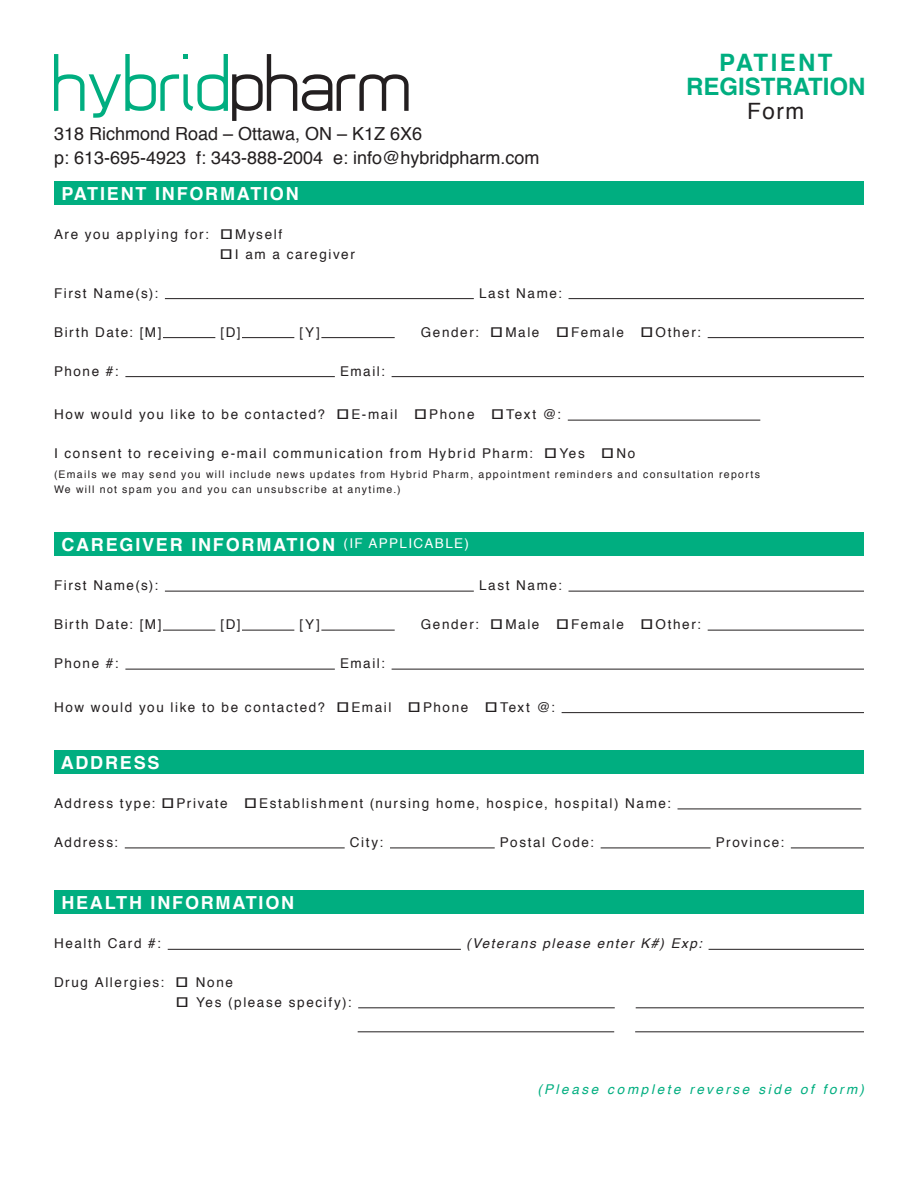
<style>
.page{position:relative;width:918px;height:1188px;background:#fff}
.page>*{position:absolute;margin:0;border:0;box-sizing:border-box;transform-origin:0 0}
.t1{font:700 24px "Helvetica";color:#00ae80}
.t2{font:700 24px "Helvetica";letter-spacing:.1em;color:#00ae80}
.t3{font:22.5px "Helvetica";color:#231f20}
.t4{font:18px "Helvetica";color:#231f20}
.t5{font:700 18px "Helvetica";letter-spacing:.1em;color:#fff}
.t6{font:13.5px "Helvetica";letter-spacing:.12em;color:#231f20}
.t7{font:13.5px "Helvetica";letter-spacing:.12em;color:#231f20;scale:1.35 1}
.t8{font:italic 13.5px "Helvetica";letter-spacing:.195em;color:#00ae80}
.t9{font:italic 13.5px "Helvetica";letter-spacing:.115em;color:#231f20}
.t10{font:10.5px "Helvetica";letter-spacing:.125em;color:#231f20}
</style>
<div class="page">
<div style="left:54px;top:182px;width:810px;height:23px;background:#00ae80"></div>
<div style="left:54px;top:532px;width:810px;height:24px;background:#00ae80"></div>
<div style="left:54px;top:750px;width:810px;height:24px;background:#00ae80"></div>
<div style="left:54px;top:891px;width:810px;height:23px;background:#00ae80"></div>
<hr style="left:165px;top:298px;width:309px;height:1px;background:#231f20">
<hr style="left:569px;top:298px;width:295px;height:1px;background:#231f20">
<hr style="left:163px;top:337px;width:52px;height:1px;background:#231f20">
<hr style="left:242px;top:337px;width:52px;height:1px;background:#231f20">
<hr style="left:321px;top:337px;width:74px;height:1px;background:#231f20">
<hr style="left:708px;top:337px;width:156px;height:1px;background:#231f20">
<hr style="left:125px;top:376px;width:210px;height:1px;background:#231f20">
<hr style="left:392px;top:376px;width:472px;height:1px;background:#231f20">
<hr style="left:568px;top:420px;width:192px;height:1px;background:#231f20">
<hr style="left:165px;top:591px;width:309px;height:1px;background:#231f20">
<hr style="left:569px;top:591px;width:295px;height:1px;background:#231f20">
<hr style="left:163px;top:630px;width:52px;height:1px;background:#231f20">
<hr style="left:242px;top:630px;width:52px;height:1px;background:#231f20">
<hr style="left:321px;top:630px;width:74px;height:1px;background:#231f20">
<hr style="left:708px;top:630px;width:156px;height:1px;background:#231f20">
<hr style="left:125px;top:669px;width:210px;height:1px;background:#231f20">
<hr style="left:392px;top:669px;width:472px;height:1px;background:#231f20">
<hr style="left:562px;top:712px;width:302px;height:1px;background:#231f20">
<hr style="left:678px;top:809px;width:183px;height:1px;background:#231f20">
<hr style="left:125px;top:848px;width:220px;height:1px;background:#231f20">
<hr style="left:390px;top:848px;width:105px;height:1px;background:#231f20">
<hr style="left:601px;top:848px;width:110px;height:1px;background:#231f20">
<hr style="left:791px;top:848px;width:73px;height:1px;background:#231f20">
<hr style="left:168px;top:949px;width:293px;height:1px;background:#231f20">
<hr style="left:709px;top:949px;width:155px;height:1px;background:#231f20">
<hr style="left:358px;top:1007px;width:257px;height:1px;background:#231f20">
<hr style="left:636px;top:1007px;width:228px;height:1px;background:#231f20">
<hr style="left:358px;top:1031px;width:256px;height:1px;background:#231f20">
<hr style="left:635px;top:1031px;width:229px;height:1px;background:#231f20">
<svg style="left:54px;top:54px;width:355px;height:67px"></svg>
<p class="t4" style="left:54px;top:120px;width:370px">318 Richmond Road – Ottawa, ON – K1Z 6X6</p>
<p class="t4" style="left:54px;top:144px;width:487px">p: 613-695-4923 f: 343-888-2004 e: info@hybridpharm.com</p>
<p class="t2" style="left:719px;top:43px;width:115px">PATIENT</p>
<p class="t1" style="left:686px;top:67px;width:181px">REGISTRATION</p>
<p class="t3" style="left:747px;top:94px;width:59px">Form</p>
<p class="t5" style="left:61px;top:179px;width:239px">PATIENT INFORMATION</p>
<p class="t6" style="left:54px;top:224px;width:230px">Are you applying for: ☐Myself</p>
<p class="t7" style="left:220px;top:243px;width:101px">☐I am a caregiver</p>
<p class="t6" style="left:54px;top:282px;width:106px">First Name(s):</p>
<p class="t6" style="left:479px;top:282px;width:84px">Last Name:</p>
<p class="t6" style="left:54px;top:321px;width:109px">Birth Date: [M]</p>
<p class="t6" style="left:221px;top:321px;width:21px">[D]</p>
<p class="t6" style="left:300px;top:321px;width:22px">[Y]</p>
<p class="t6" style="left:421px;top:321px;width:120px">Gender: ☐Male</p>
<p class="t7" style="left:557px;top:321px;width:51px">☐Female</p>
<p class="t7" style="left:641px;top:321px;width:46px">☐Other:</p>
<p class="t6" style="left:54px;top:360px;width:66px">Phone #:</p>
<p class="t6" style="left:340px;top:360px;width:46px">Email:</p>
<p class="t6" style="left:54px;top:404px;width:345px">How would you like to be contacted? ☐E-mail</p>
<p class="t7" style="left:415px;top:404px;width:46px">☐Phone</p>
<p class="t7" style="left:492px;top:404px;width:53px">☐Text @:</p>
<p class="t6" style="left:54px;top:443px;width:532px">I consent to receiving e-mail communication from Hybrid Pharm: ☐Yes</p>
<p class="t7" style="left:602px;top:443px;width:26px">☐No</p>
<p class="t10" style="left:54px;top:466px;width:708px">(Emails we may send you will include news updates from Hybrid Pharm, appointment reminders and consultation reports</p>
<p class="t10" style="left:54px;top:481px;width:348px">We will not spam you and you can unsubscribe at anytime.)</p>
<p class="t5" style="left:61px;top:530px;width:409px">CAREGIVER INFORMATION <sup>(IF</sup> <sup>APPLICABLE)</sup></p>
<p class="t6" style="left:54px;top:575px;width:106px">First Name(s):</p>
<p class="t6" style="left:479px;top:575px;width:84px">Last Name:</p>
<p class="t6" style="left:54px;top:614px;width:109px">Birth Date: [M]</p>
<p class="t6" style="left:221px;top:614px;width:21px">[D]</p>
<p class="t6" style="left:300px;top:614px;width:22px">[Y]</p>
<p class="t6" style="left:421px;top:614px;width:120px">Gender: ☐Male</p>
<p class="t7" style="left:557px;top:614px;width:51px">☐Female</p>
<p class="t7" style="left:641px;top:614px;width:46px">☐Other:</p>
<p class="t6" style="left:54px;top:653px;width:66px">Phone #:</p>
<p class="t6" style="left:340px;top:653px;width:46px">Email:</p>
<p class="t6" style="left:54px;top:696px;width:339px">How would you like to be contacted? ☐Email</p>
<p class="t7" style="left:409px;top:696px;width:46px">☐Phone</p>
<p class="t7" style="left:486px;top:696px;width:53px">☐Text @:</p>
<p class="t5" style="left:61px;top:748px;width:100px">ADDRESS</p>
<p class="t6" style="left:54px;top:793px;width:175px">Address type: ☐Private</p>
<p class="t7" style="left:245px;top:793px;width:317px">☐Establishment (nursing home, hospice, hospital) Name:</p>
<p class="t6" style="left:54px;top:832px;width:66px">Address:</p>
<p class="t6" style="left:350px;top:832px;width:35px">City:</p>
<p class="t6" style="left:500px;top:832px;width:95px">Postal Code:</p>
<p class="t6" style="left:716px;top:832px;width:70px">Province:</p>
<p class="t5" style="left:61px;top:888px;width:234px">HEALTH INFORMATION</p>
<p class="t6" style="left:54px;top:933px;width:109px">Health Card #:</p>
<p class="t9" style="left:466px;top:933px;width:237px">(Veterans please enter K#) Exp:</p>
<p class="t6" style="left:54px;top:972px;width:181px">Drug Allergies: ☐ None</p>
<p class="t7" style="left:176px;top:992px;width:131px">☐ Yes (please specify):</p>
<p class="t8" style="left:537px;top:1078px;width:328px">(Please complete reverse side of form)</p>
</div>
